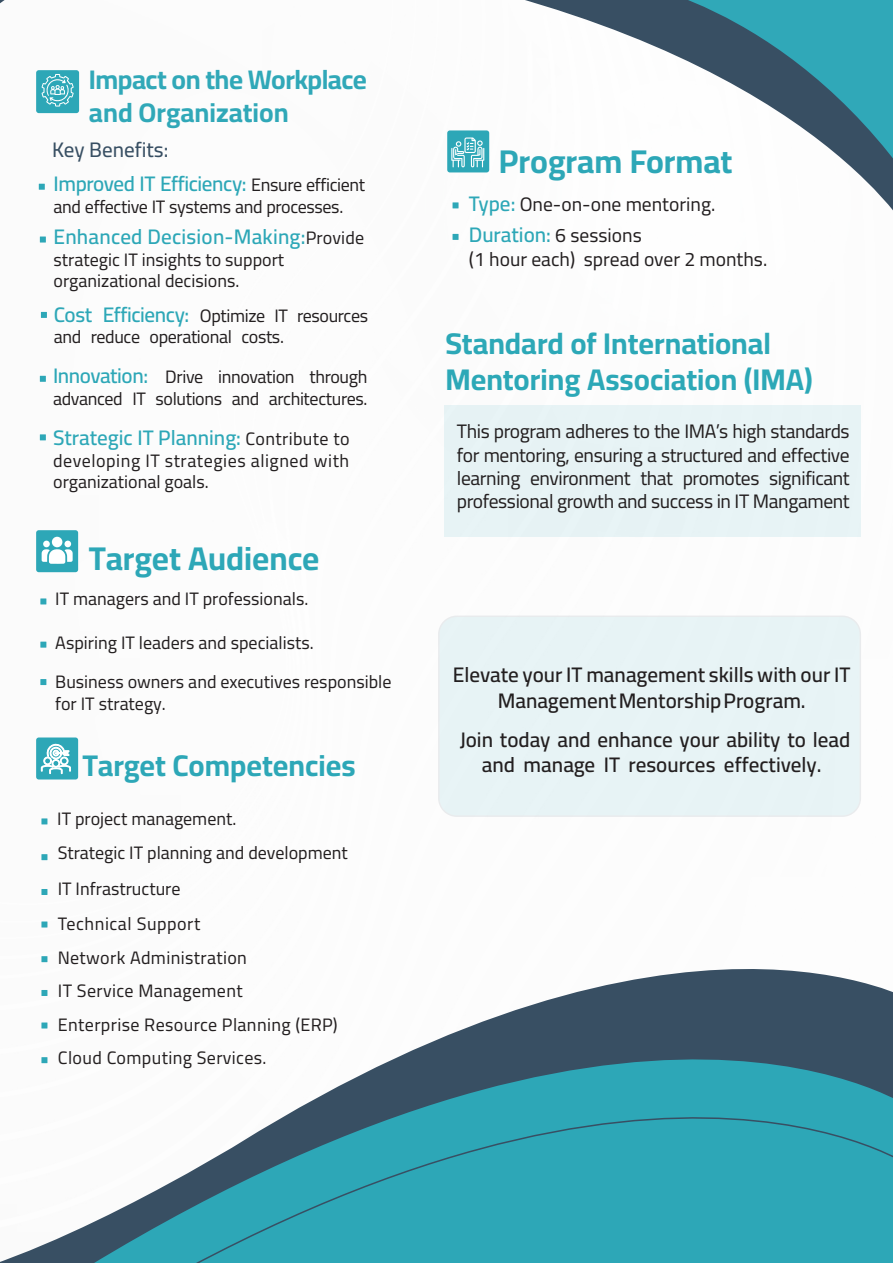
<style>
.page{position:relative;width:893px;height:1263px;background:#fff}
.page>*{position:absolute;margin:0;border:0;box-sizing:border-box;transform-origin:0 0}
.t1{font:700 33px "Cairo";color:#2da7b7}
.t2{font:700 30px/36px "Cairo";color:#2ca8b7}
.t3{font:700 30px "Cairo";color:#2da7b7}
.t4{font:700 27px/32.4px "Cairo";letter-spacing:-.02em;color:#30a8b8}
.t5{font:600 21px/25.2px "Cairo";color:#231f20;text-align:center}
.t6{font:600 21px "Cairo";color:#2da7b7}
.t7{font:600 21px "Cairo";letter-spacing:-.02em;color:#2da7b7}
.t8{font:500 21px "Cairo";color:#384f63}
.t9{font:19.5px/23.4px "Cairo";letter-spacing:-.02em;color:#231f20;text-align:justify}
.t10{font:19.5px "Cairo";color:#231f20}
.t11{font:18px/21.6px "Cairo";color:#231f20}
.t12{font:18px/21.6px "Cairo";letter-spacing:-.02em;color:#231f20}
.t13{font:18px "Cairo";letter-spacing:.02em;color:#231f20}
.t14{font:18px/21.6px "Cairo";letter-spacing:.03em;color:#231f20}
.s1{font-weight:400;font-size:18px;color:#231f20}
.s2{font-weight:600;font-size:21px;color:#2da7b7}
.s3{font-weight:400;font-size:19.5px;color:#231f20}
</style>
<div class="page">
<svg style="left:447px;top:0;width:446px;height:240px"></svg>
<svg style="left:614px;top:0;width:279px;height:187px"></svg>
<div style="left:36px;top:530px;width:42px;height:42px;background:#2da7b7;border-radius:3px"></div>
<div style="left:52px;top:537px;width:10px;height:10px;background:#fff;border-radius:50%"></div>
<svg style="left:42px;top:549px;width:31px;height:15px"></svg>
<div style="left:43px;top:541px;width:7px;height:6px;background:#fff;border-radius:50%"></div>
<div style="left:64px;top:541px;width:7px;height:6px;background:#fff;border-radius:50%"></div>
<svg style="left:40px;top:598px;width:6px;height:6px"></svg>
<svg style="left:40px;top:642px;width:6px;height:6px"></svg>
<svg style="left:40px;top:679px;width:6px;height:6px"></svg>
<div style="left:36px;top:737px;width:42px;height:42px;background:#2da7b7;border-radius:3px"></div>
<svg style="left:41px;top:743px;width:30px;height:31px"></svg>
<svg style="left:41px;top:818px;width:6px;height:6px"></svg>
<svg style="left:41px;top:889px;width:6px;height:6px"></svg>
<svg style="left:41px;top:990px;width:6px;height:6px"></svg>
<svg style="left:41px;top:854px;width:6px;height:6px"></svg>
<svg style="left:41px;top:921px;width:6px;height:6px"></svg>
<svg style="left:41px;top:1022px;width:6px;height:6px"></svg>
<svg style="left:41px;top:956px;width:6px;height:6px"></svg>
<svg style="left:41px;top:1057px;width:6px;height:6px"></svg>
<svg style="left:453px;top:202px;width:6px;height:6px"></svg>
<svg style="left:453px;top:234px;width:6px;height:6px"></svg>
<div style="left:447px;top:130px;width:42px;height:42px;background:#2da7b7;border-radius:3px"></div>
<div style="left:444px;top:406px;width:417px;height:131px;background:#e7f3f5"></div>
<div style="left:439px;top:616px;width:421px;height:200px;background:#e7f3f5;border-radius:18px"></div>
<div style="left:438px;top:615px;width:423px;height:202px;border:2px solid #384f63;border-radius:18px"></div>
<svg style="left:57px;top:976px;width:836px;height:287px"></svg>
<div style="left:36px;top:70px;width:43px;height:43px;background:#2da7b7;border-radius:3px"></div>
<svg style="left:0;top:0;width:74px;height:441px"></svg>
<svg style="left:451px;top:137px;width:33px;height:30px"></svg>
<p class="t4" style="left:89px;top:65px;width:280px">Impact on the Workplace and Organization</p>
<p class="t8" style="left:52px;top:134px;width:118px">Key Benefits:</p>
<p class="t7" style="left:54px;top:168px;width:313px">Improved IT Efficiency: <span class="s1">Ensure efficient</span></p>
<p class="t12" style="left:54px;top:196px;width:291px">and effective IT systems and processes.</p>
<p class="t6" style="left:54px;top:221px;width:312px">Enhanced Decision-Making:<span class="s1">Provide</span></p>
<p class="t11" style="left:54px;top:249px;width:232px">strategic IT insights to support organizational decisions.</p>
<p class="t12" style="left:54px;top:305px;width:316px"><span class="s2">Cost Efficiency:</span> Optimize IT resources and reduce operational costs.</p>
<p class="t12" style="left:53px;top:367px;width:316px"><span class="s2">Innovation:</span> Drive innovation through advanced IT solutions and architectures.</p>
<p class="t6" style="left:53px;top:422px;width:298px">Strategic IT Planning: <span class="s1">Contribute to</span></p>
<p class="t14" style="left:53px;top:450px;width:298px">developing IT strategies aligned with organizational goals.</p>
<p class="t1" style="left:89px;top:534px;width:232px">Target Audience</p>
<p class="t11" style="left:55px;top:588px;width:255px">IT managers and IT professionals.</p>
<p class="t11" style="left:55px;top:633px;width:260px">Aspiring IT leaders and specialists.</p>
<p class="t11" style="left:55px;top:671px;width:338px">Business owners and executives responsible for IT strategy.</p>
<p class="t3" style="left:82px;top:743px;width:275px">Target Competencies</p>
<p class="t11" style="left:57px;top:808px;width:181px">IT project management.</p>
<p class="t11" style="left:58px;top:842px;width:292px">Strategic IT planning and development</p>
<p class="t11" style="left:58px;top:878px;width:124px">IT Infrastructure</p>
<p class="t14" style="left:58px;top:913px;width:144px">Technical Support</p>
<p class="t13" style="left:58px;top:945px;width:191px">Network Administration</p>
<p class="t13" style="left:58px;top:978px;width:186px">IT Service Management</p>
<p class="t13" style="left:58px;top:1012px;width:281px">Enterprise Resource Planning (ERP)</p>
<p class="t13" style="left:58px;top:1045px;width:210px">Cloud Computing Services.</p>
<p class="t1" style="left:499px;top:137px;width:235px">Program Format</p>
<p class="t10" style="left:469px;top:189px;width:248px"><span class="s2">Type:</span> One-on-one mentoring.</p>
<p class="t6" style="left:469px;top:219px;width:175px">Duration: <span class="s3">6 sessions</span></p>
<p class="t10" style="left:469px;top:244px;width:300px">(1 hour each) spread over 2 months.</p>
<p class="t2" style="left:445px;top:326px;width:369px">Standard of International<br>Mentoring Association (IMA)</p>
<p class="t9" style="left:457px;top:420px;width:394px">This program adheres to the IMA’s high standards for mentoring, ensuring a structured and effective learning environment that promotes significant professional growth and success in IT Mangament</p>
<p class="t5" style="left:453px;top:663px;width:399px">Elevate your IT management skills with our IT<br>Management Mentorship Program.</p>
<p class="t5" style="left:460px;top:728px;width:392px">Join today and enhance your ability to lead and manage IT resources effectively.</p>
</div>
